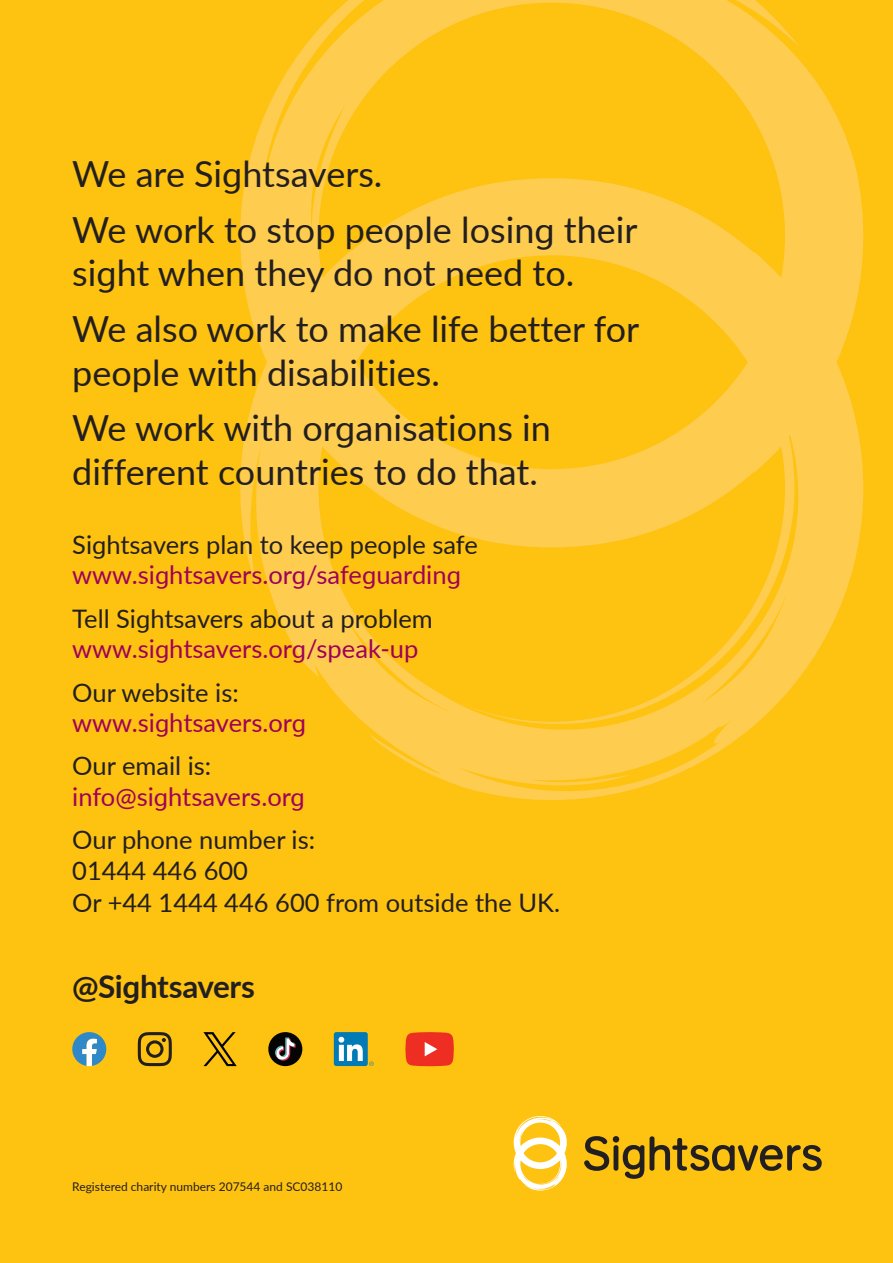
<style>
.page{position:relative;width:893px;height:1263px;background:#fec210}
.page>*{position:absolute;margin:0;border:0;box-sizing:border-box;transform-origin:0 0}
.Back_page_body{font:36px/43.2px "Lato";color:#231f20}
.t1{font:700 31.5px "Lato";letter-spacing:-.015em;color:#231f20}
.Backpage_CTA{font:25.5px/30.6px "Lato";color:#9f015a}
.Backpage_CTA-2{font:25.5px/31.5px "Lato";color:#231f20}
.t2{font:12px "Lato";color:#231f20}
.s1{color:#231f20}
.s2{color:#9f015a}
</style>
<div class="page">
<svg style="left:240px;top:0;width:623px;height:800px"></svg>
<svg style="left:405px;top:1032px;width:49px;height:34px;background:#f0432c"></svg>
<svg style="left:138px;top:1032px;width:34px;height:34px"></svg>
<div style="left:268px;top:1032px;width:34px;height:34px;background:#040503;border-radius:50%"></div>
<svg style="left:275px;top:1037px;width:21px;height:24px"></svg>
<svg style="left:369px;top:1061px;width:5px;height:5px"></svg>
<div style="left:334px;top:1032px;width:34px;height:34px;background:#007bb6;border-radius:2px"></div>
<svg style="left:338px;top:1037px;width:25px;height:24px"></svg>
<svg style="left:203px;top:1032px;width:34px;height:34px"></svg>
<svg style="left:72px;top:1032px;width:34px;height:34px"></svg>
<svg style="left:514px;top:1115px;width:53px;height:76px"></svg>
<svg style="left:584px;top:1136px;width:238px;height:43px"></svg>
<p class="Back_page_body" style="left:72px;top:151px;width:312px">We are Sightsavers.</p>
<p class="Back_page_body" style="left:72px;top:207px;width:567px">We work to stop people losing their sight when they do not need to.</p>
<p class="Back_page_body" style="left:72px;top:306px;width:569px">We also work to make life better for people with disabilities.</p>
<p class="Back_page_body" style="left:72px;top:405px;width:480px">We work with organisations in different countries to do that.</p>
<p class="Backpage_CTA" style="left:72px;top:528px;width:407px"><span class="s1">Sightsavers plan to keep people safe </span>www.sightsavers.org/safeguarding</p>
<p class="Backpage_CTA-2" style="left:72px;top:602px;width:362px;line-height:30.6px">Tell Sightsavers about a problem <span class="s2">www.sightsavers.org/speak-up</span></p>
<p class="Backpage_CTA" style="left:72px;top:676px;width:235px"><span class="s1">Our website is: </span>www.sightsavers.org</p>
<p class="Backpage_CTA" style="left:72px;top:750px;width:234px"><span class="s1">Our email is: </span>info@sightsavers.org</p>
<p class="Backpage_CTA-2" style="left:72px;top:823px;width:489px">Our phone number is:<br>01444 446 600<br>Or +44 1444 446 600 from outside the UK.</p>
<p class="t1" style="left:72px;top:963px;width:184px">@Sightsavers</p>
<p class="t2" style="left:72px;top:1178px;width:272px">Registered charity numbers 207544 and SC038110</p>
</div>
